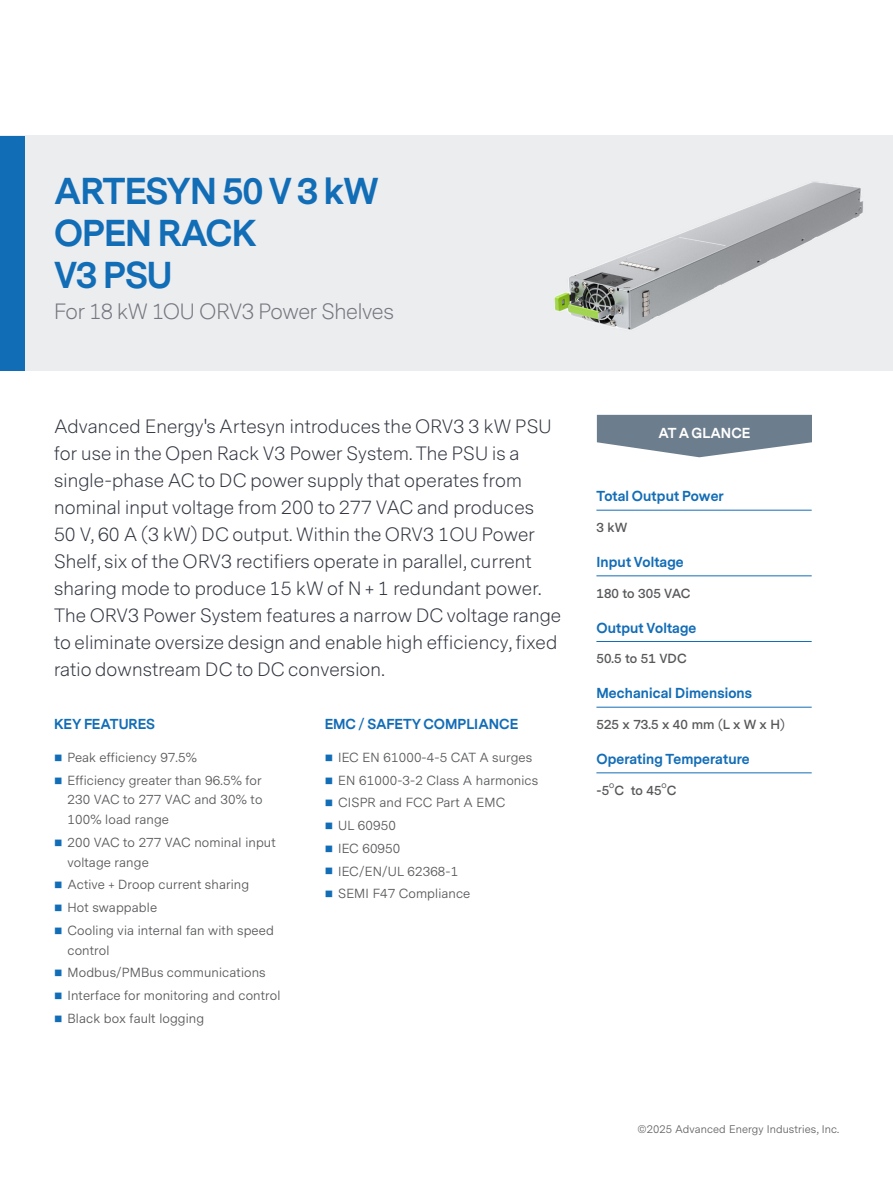
<style>
.page{position:relative;width:893px;height:1188px;background:#fff}
.page>*{position:absolute;margin:0;border:0;box-sizing:border-box;transform-origin:0 0}
.t1{font:700 34.95px/41.8px "Messina Sans";letter-spacing:-.025em;color:#126db7}
.TitleSub{font:300 20.55px "Messina Sans";letter-spacing:-.015em;color:#75767f}
.Product_Overview_body{font:300 18px/27px "Messina Sans";letter-spacing:.01em;color:#323640}
.At_a_Glance_Subhead{font:700 13.5px "Messina Sans";letter-spacing:.01em;color:#126db7}
.Bulleted{font:700 13.5px "Messina Sans";color:#126db7}
.Cover_Heading{font:700 13.5px "Messina Sans";color:#126db7}
.Heading_1{font:700 13.5px "Messina Sans";color:#fff}
.Bulleted-2{font:13.2px/19.8px "Messina Sans";letter-spacing:.01em;color:#57585a}
.At_A_Glance_Text_Last{font:600 13.2px "Messina Sans";letter-spacing:.01em;color:#57585a}
.t2{font:11.1px "Messina Sans";letter-spacing:.01em;color:#636366}
.At_A_Glance_Text_Last-2{font:600 6.6px "Messina Sans";color:#57585a}
.s1{color:#126db7}
</style>
<div class="page">
<div style="left:0;top:136px;width:893px;height:235px;background:#ebedef"></div>
<div style="left:0;top:136px;width:24px;height:235px;background:#126db7"></div>
<svg style="left:597px;top:421px;width:215px;height:36px"></svg>
<hr style="left:596px;top:510px;width:216px;height:1px;background:#126db7">
<hr style="left:596px;top:576px;width:216px;height:1px;background:#126db7">
<hr style="left:596px;top:641px;width:216px;height:1px;background:#126db7">
<hr style="left:596px;top:707px;width:216px;height:1px;background:#126db7">
<hr style="left:596px;top:773px;width:216px;height:1px;background:#126db7">
<img style="left:538px;top:135px;width:339px;height:286px">
<p class="t1" style="left:54px;top:171px;width:326px">ARTESYN 50 V 3 kW<br>OPEN RACK</p>
<p class="t1" style="left:54px;top:255px;width:120px">V3 PSU</p>
<p class="TitleSub" style="left:54px;top:298px;width:341px">For 18 kW 1OU ORV3 Power Shelves</p>
<p class="Product_Overview_body" style="left:54px;top:414px;width:499px">Advanced Energy's Artesyn introduces the ORV3 3 kW PSU</p>
<p class="Heading_1" style="left:658px;top:424px;width:93px">AT A GLANCE</p>
<p class="Product_Overview_body" style="left:54px;top:441px;width:509px">for use in the Open Rack V3 Power System. The PSU is a single-phase AC to DC power supply that operates from nominal input voltage from 200 to 277 VAC and produces<br>50 V, 60 A (3 kW) DC output. Within the ORV3 1OU Power Shelf, six of the ORV3 rectifiers operate in parallel, current sharing mode to produce 15 kW of N + 1 redundant power.<br>The ORV3 Power System features a narrow DC voltage range to eliminate oversize design and enable high efficiency, fixed ratio downstream DC to DC conversion.</p>
<p class="At_a_Glance_Subhead" style="left:596px;top:487px;width:129px">Total Output Power</p>
<p class="At_A_Glance_Text_Last" style="left:596px;top:519px;width:33px">3 kW</p>
<p class="At_a_Glance_Subhead" style="left:596px;top:553px;width:89px">Input Voltage</p>
<p class="At_A_Glance_Text_Last" style="left:596px;top:585px;width:96px">180 to 305 VAC</p>
<p class="At_a_Glance_Subhead" style="left:596px;top:618px;width:101px">Output Voltage</p>
<p class="At_A_Glance_Text_Last" style="left:596px;top:651px;width:92px">50.5 to 51 VDC</p>
<p class="At_a_Glance_Subhead" style="left:596px;top:684px;width:157px">Mechanical Dimensions</p>
<p class="At_A_Glance_Text_Last" style="left:596px;top:716px;width:190px">525 x 73.5 x 40 mm (L x W x H)</p>
<p class="At_a_Glance_Subhead" style="left:596px;top:750px;width:155px">Operating Temperature</p>
<p class="At_A_Glance_Text_Last" style="left:596px;top:782px;width:82px">-5 C to 45 C</p>
<p class="Bulleted" style="left:325px;top:715px;width:195px">EMC / SAFETY COMPLIANCE</p>
<p class="Bulleted-2" style="left:325px;top:748px;width:209px"><span class="s1">■</span> IEC EN 61000-4-5 CAT A surges</p>
<p class="Bulleted-2" style="left:325px;top:771px;width:215px"><span class="s1">■</span> EN 61000-3-2 Class A harmonics</p>
<p class="Bulleted-2" style="left:325px;top:793px;width:182px"><span class="s1">■</span> CISPR and FCC Part A EMC</p>
<p class="Bulleted-2" style="left:325px;top:816px;width:73px"><span class="s1">■</span> UL 60950</p>
<p class="Bulleted-2" style="left:325px;top:839px;width:77px"><span class="s1">■</span> IEC 60950</p>
<p class="Bulleted-2" style="left:325px;top:862px;width:135px"><span class="s1">■</span> IEC/EN/UL 62368-1</p>
<p class="Bulleted-2" style="left:325px;top:884px;width:147px"><span class="s1">■</span> SEMI F47 Compliance</p>
<p class="Cover_Heading" style="left:54px;top:715px;width:103px">KEY FEATURES</p>
<p class="Bulleted-2" style="left:54px;top:748px;width:144px"><span class="s1">■</span> Peak efficiency 97.5%</p>
<p class="Bulleted-2" style="left:68px;top:771px;width:197px;text-align:justify;text-indent:-14px"><span class="s1">■</span> Efficiency greater than 96.5% for 230 VAC to 277 VAC and 30% to 100% load range</p>
<p class="Bulleted-2" style="left:68px;top:833px;width:210px;text-indent:-14px"><span class="s1">■</span> 200 VAC to 277 VAC nominal input voltage range</p>
<p class="Bulleted-2" style="left:54px;top:875px;width:197px"><span class="s1">■</span> Active + Droop current sharing</p>
<p class="Bulleted-2" style="left:54px;top:898px;width:105px"><span class="s1">■</span> Hot swappable</p>
<p class="Bulleted-2" style="left:68px;top:921px;width:208px;text-indent:-14px"><span class="s1">■</span> Cooling via internal fan with speed control</p>
<p class="Bulleted-2" style="left:54px;top:963px;width:213px"><span class="s1">■</span> Modbus/PMBus communications</p>
<p class="Bulleted-2" style="left:54px;top:986px;width:228px"><span class="s1">■</span> Interface for monitoring and control</p>
<p class="Bulleted-2" style="left:54px;top:1009px;width:152px"><span class="s1">■</span> Black box fault logging</p>
<p class="At_A_Glance_Text_Last-2" style="left:609px;top:782px;width:7px">O</p>
<p class="At_A_Glance_Text_Last-2" style="left:662px;top:782px;width:7px">O</p>
<p class="t2" style="left:637px;top:1122px;width:203px">©2025 Advanced Energy Industries, Inc.</p>
</div>
